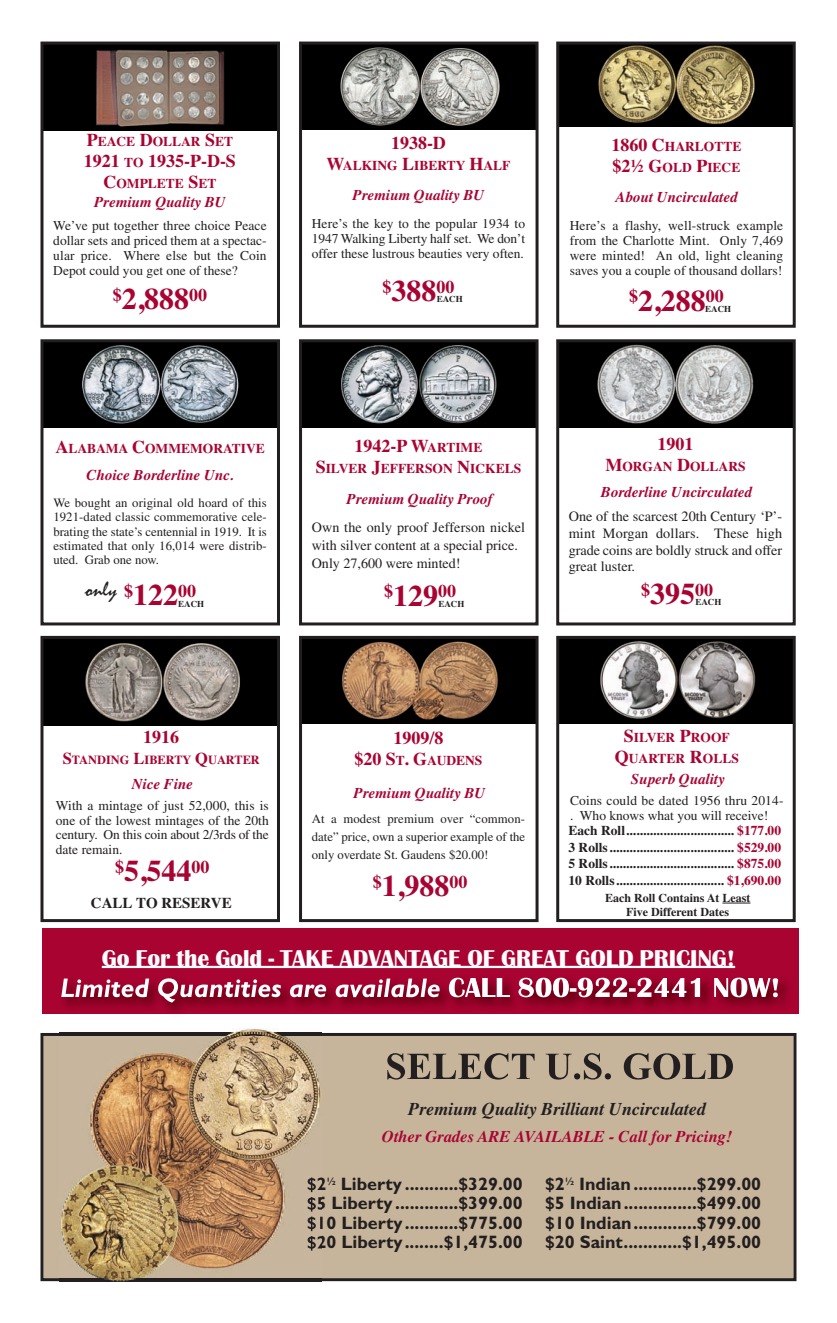
<style>
.page{position:relative;width:837px;height:1323px;background:#fff}
.page>*{position:absolute;margin:0;border:0;box-sizing:border-box;transform-origin:0 0}
.t1{font:700 30px "Times";color:#a90332}
.t2{font:22.5px "Scotsdale";color:#fff}
.t3{font:21px "Mistral";color:#231f20}
.t4{font:700 18px/19.5px "Gill Sans";color:#231f20;text-align:justify}
.t5{font:700 18px "Times";color:#a90332}
.t6{font:italic 700 18px "Times";color:#231f20}
.t7{font:italic 700 16.5px "Times";color:#a90332}
.t8{font:italic 700 15px "Times";color:#a90332}
.t9{font:700 15px "Times";color:#231f20}
.t10{font:14.25px/16.5px "Times";color:#231f20}
.t11{font:13.5px/15px "Times";color:#231f20;text-align:justify}
.t12{font:700 13.5px/16.5px "Times";color:#231f20;text-align:justify}
.t13{font:700 13.5px/21px "Times";color:#a90332}
.t14{font:12.75px/14.2px "Times";color:#231f20;text-align:justify}
.t15{font:700 12.3px "Times";color:#a90332}
.t16{font:700 12px/13.5px "Times";color:#231f20;text-align:center}
.t17{font:700 9px "Times";color:#231f20}
.s1{font-size:18px}
.s2{font-size:13.5px}
.s3{font-size:30px}
.s4{font-size:16.5px}
.s5{color:#a90332}
</style>
<div class="page">
<div style="left:44px;top:1037px;width:749px;height:240px;background:#c7b59b"></div>
<div style="left:40px;top:1033px;width:757px;height:248px;border:3px solid #231f20"></div>
<div style="left:42px;top:928px;width:756px;height:85px;background:#a90332"></div>
<img style="left:55px;top:977px;width:742px;height:37px">
<svg style="left:61px;top:978px;width:717px;height:25px"></svg>
<svg style="left:387px;top:1053px;width:346px;height:27px;background:#938674"></svg>
<img style="left:59px;top:1028px;width:262px;height:254px">
<img style="left:308px;top:1178px;width:13px;height:14px">
<img style="left:308px;top:1197px;width:13px;height:15px">
<img style="left:308px;top:1217px;width:13px;height:15px">
<img style="left:308px;top:1236px;width:13px;height:16px">
<hr style="left:102px;top:966px;width:633px;height:2px;background:#fff">
<img style="left:44px;top:343px;width:232px;height:84px">
<div style="left:40px;top:339px;width:240px;height:286px;border:3px solid #231f20"></div>
<img style="left:303px;top:640px;width:232px;height:84px">
<div style="left:299px;top:636px;width:240px;height:286px;border:3px solid #231f20"></div>
<img style="left:44px;top:640px;width:232px;height:85px">
<div style="left:40px;top:636px;width:240px;height:286px;border:3px solid #231f20"></div>
<img style="left:44px;top:46px;width:232px;height:85px">
<div style="left:40px;top:42px;width:240px;height:286px;border:3px solid #231f20"></div>
<img style="left:560px;top:343px;width:232px;height:84px">
<div style="left:556px;top:339px;width:240px;height:286px;border:3px solid #231f20"></div>
<img style="left:303px;top:343px;width:232px;height:84px">
<div style="left:299px;top:339px;width:240px;height:286px;border:3px solid #231f20"></div>
<img style="left:303px;top:46px;width:232px;height:83px">
<div style="left:299px;top:42px;width:240px;height:286px;border:3px solid #231f20"></div>
<img style="left:560px;top:46px;width:232px;height:81px">
<div style="left:556px;top:42px;width:240px;height:286px;border:3px solid #231f20"></div>
<img style="left:560px;top:640px;width:232px;height:83px">
<div style="left:556px;top:636px;width:240px;height:286px;border:3px solid #231f20"></div>
<svg style="left:722px;top:903px;width:28px;height:1px"></svg>
<p class="t13" style="left:87px;top:131px;width:148px"><span class="s1">P</span>EACE <span class="s1">D</span>OLLAR <span class="s1">S</span>ET</p>
<h3 class="t5" style="left:84px;top:150px;width:154px">1921 <span class="s2">TO</span> 1935-P-D-S</h3>
<p class="t13" style="left:103px;top:173px;width:115px"><span class="s1">C</span>OMPLETE <span class="s1">S</span>ET</p>
<p class="t8" style="left:94px;top:193px;width:133px">Premium Quality BU</p>
<p class="t11" style="left:53px;top:220px;width:215px">We’ve put together three choice Peace dollar sets and priced them at a spectac&shy;ular price. Where else but the Coin Depot could you get one of these?</p>
<h1 class="t1" style="left:113px;top:281px;width:96px"><sup>$</sup>2,888<sup>00</sup></h1>
<h3 class="t5" style="left:391px;top:132px;width:56px">1938-D</h3>
<p class="t13" style="left:326px;top:154px;width:186px"><span class="s1">W</span>ALKING <span class="s1">L</span>IBERTY <span class="s1">H</span>ALF</p>
<p class="t8" style="left:353px;top:186px;width:133px">Premium Quality BU</p>
<p class="t11" style="left:312px;top:217px;width:215px">Here’s the key to the popular 1934 to 1947 Walking Liberty half set. We don’t offer these lustrous beauties very often.</p>
<h3 class="t5" style="left:382px;top:276px;width:73px">$<span class="s3">388</span>00</h3>
<p class="t17" style="left:437px;top:294px;width:28px">EACH</p>
<p class="t13" style="left:611px;top:136px;width:132px"><span class="s1">1860 C</span>HARLOTTE <span class="s1">$2½ G</span>OLD <span class="s1">P</span>IECE</p>
<p class="t8" style="left:615px;top:188px;width:124px">About Uncirculated</p>
<p class="t11" style="left:570px;top:219px;width:215px">Here’s a flashy, well-struck example from the Charlotte Mint. Only 7,469 were minted! An old, light cleaning saves you a couple of thousand dollars!</p>
<h1 class="t1" style="left:629px;top:283px;width:96px"><sup>$</sup>2,288<sup>00</sup></h1>
<p class="t17" style="left:705px;top:304px;width:28px">EACH</p>
<p class="t13" style="left:55px;top:438px;width:211px"><span class="s1">A</span>LABAMA <span class="s1">C</span>OMMEMORATIVE</p>
<p class="t8" style="left:87px;top:466px;width:149px">Choice Borderline Unc.</p>
<p class="t14" style="left:53px;top:497px;width:215px">We bought an original old hoard of this 1921-dated classic commemorative cele&shy;brating the state’s centennial in 1919. It is estimated that only 16,014 were distrib&shy;uted. Grab one now.</p>
<h3 class="t5" style="left:355px;top:435px;width:129px">1942-P W<span class="s2">ARTIME</span></h3>
<p class="t13" style="left:316px;top:458px;width:207px"><span class="s1">S</span>ILVER <span class="s1">J</span>EFFERSON <span class="s1">N</span>ICKELS</p>
<p class="t8" style="left:347px;top:490px;width:147px">Premium Quality Proof</p>
<p class="t10" style="left:312px;top:520px;width:215px;line-height:18px">Own the only proof Jefferson nickel with silver content at a special price.<br>Only 27,600 were minted!</p>
<h3 class="t5" style="left:658px;top:434px;width:37px">1901</h3>
<p class="t13" style="left:605px;top:456px;width:142px"><span class="s1">M</span>ORGAN <span class="s1">D</span>OLLARS</p>
<p class="t8" style="left:601px;top:483px;width:153px">Borderline Uncirculated</p>
<p class="t10" style="left:569px;top:510px;width:215px;text-align:justify">One of the scarcest 20th Century ‘P’- mint Morgan dollars. These high grade coins are boldly struck and offer great luster.</p>
<h3 class="t3" style="left:85px;top:577px;width:33px">only</h3>
<h3 class="t5" style="left:124px;top:581px;width:73px">$<span class="s3">122</span>00</h3>
<p class="t17" style="left:178px;top:599px;width:28px">EACH</p>
<h3 class="t5" style="left:384px;top:581px;width:74px">$<span class="s3">129</span>00</h3>
<p class="t17" style="left:438px;top:599px;width:28px">EACH</p>
<h3 class="t5" style="left:641px;top:579px;width:73px">$<span class="s3">395</span>00</h3>
<p class="t17" style="left:695px;top:597px;width:28px">EACH</p>
<h3 class="t5" style="left:143px;top:726px;width:37px">1916</h3>
<p class="t15" style="left:63px;top:753px;width:199px"><span class="s4">S</span>TANDING <span class="s4">L</span>IBERTY <span class="s4">Q</span>UARTER</p>
<p class="t8" style="left:132px;top:775px;width:63px">Nice Fine</p>
<p class="t11" style="left:56px;top:799px;width:215px">With a mintage of just 52,000, this is one of the lowest mintages of the 20th century. On this coin about 2/3rds of the date remain.</p>
<h1 class="t1" style="left:115px;top:853px;width:96px"><sup>$</sup>5,544<sup>00</sup></h1>
<p class="t9" style="left:91px;top:894px;width:142px">CALL TO RESERVE</p>
<h3 class="t5" style="left:393px;top:727px;width:52px">1909/8</h3>
<p class="t13" style="left:354px;top:750px;width:130px"><span class="s1">$20 S</span>T<span class="s1">. G</span>AUDENS</p>
<p class="t8" style="left:354px;top:784px;width:133px">Premium Quality BU</p>
<p class="t14" style="left:312px;top:811px;width:215px;line-height:18px">At a modest premium over “common&shy;date” price, own a superior example of the only overdate St. Gaudens $20.00!</p>
<h1 class="t1" style="left:373px;top:868px;width:96px"><sup>$</sup>1,988<sup>00</sup></h1>
<p class="t13" style="left:615px;top:727px;width:126px;text-align:center"><span class="s1">S</span>ILVER <span class="s1">P</span>ROOF<br><span class="s1">Q</span>UARTER <span class="s1">R</span>OLLS</p>
<p class="t8" style="left:631px;top:770px;width:95px">Superb Quality</p>
<p class="t11" style="left:570px;top:795px;width:215px">Coins could be dated 1956 thru 2014- . Who knows what you will receive!</p>
<p class="t12" style="left:568px;top:822px;width:214px">Each Roll................................ <span class="s5">$177.00<br></span>3 Rolls..................................... <span class="s5">$529.00<br></span>5 Rolls..................................... <span class="s5">$875.00<br></span>10 Rolls................................ <span class="s5">$1,690.00</span></p>
<p class="t16" style="left:605px;top:891px;width:147px">Each Roll Contains At Least<br>Five Different Dates</p>
<h2 class="t2" style="left:102px;top:946px;width:635px">Go For the Gold - TAKE ADVANTAGE OF GREAT GOLD PRICING!</h2>
<h3 class="t6" style="left:408px;top:1098px;width:299px">Premium Quality Brilliant Uncirculated</h3>
<p class="t7" style="left:382px;top:1127px;width:352px">Other Grades ARE AVAILABLE - Call for Pricing!</p>
<h3 class="t4" style="left:307px;top:1174px;width:218px">$2<sup>½</sup> Liberty ...........$329.00 $5 Liberty.............$399.00 $10 Liberty...........$775.00 $20 Liberty........$1,475.00</h3>
<h3 class="t4" style="left:545px;top:1174px;width:218px">$2<sup>½</sup> Indian.............$299.00 $5 Indian...............$499.00 $10 Indian.............$799.00 $20 Saint............$1,495.00</h3>
</div>
